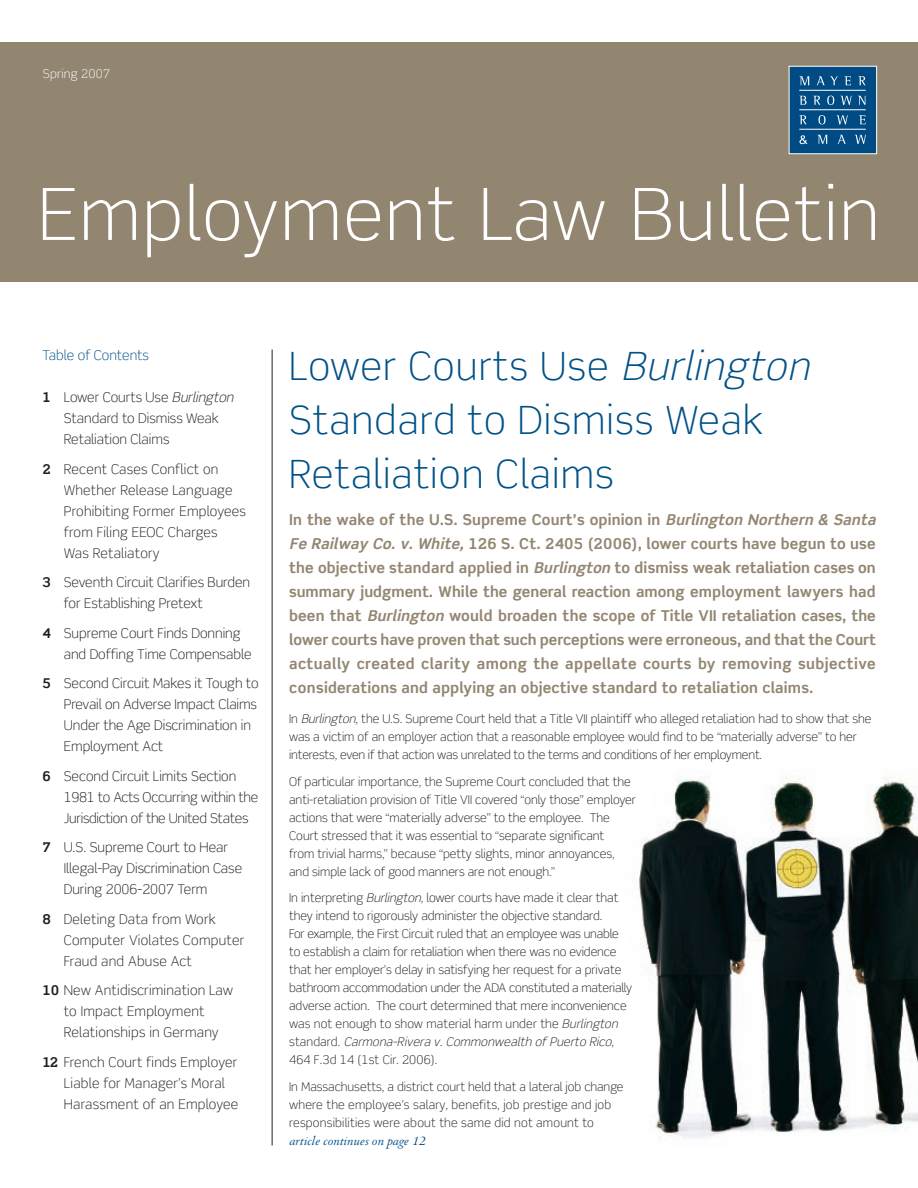
<style>
.page{position:relative;width:918px;height:1188px;background:#fff}
.page>*{position:absolute;margin:0;border:0;box-sizing:border-box;transform-origin:0 0}
.t1{font:300 72px "Scene Std";letter-spacing:.025em;color:#fff}
.t2{font:300 39px/54px "Scene Std";letter-spacing:.03em;color:#005187}
.t3{font:700 15px/24px "Scene Std";letter-spacing:.01em;color:#938671}
.t4{font:300 13.5px/21px "Scene Std";color:#231f20}
.t5{font:300 13.5px/21px "Scene Std";letter-spacing:.02em;color:#231f20}
.t6{font:300 13.5px/21px "Scene Std";letter-spacing:-.02em;color:#231f20}
.t7{font:italic 13.5px "Augereau";letter-spacing:.01em;color:#005187}
.t8{font:300 13.5px "Scene Std";color:#005187}
.t9{font:300 12px/18px "Scene Std";color:#231f20}
.t10{font:300 12px/18px "Scene Std";letter-spacing:.02em;color:#231f20}
.t11{font:300 12px "Scene Std";letter-spacing:.02em;color:#fff}
.s1{font-weight:700}
.s2{font-style:italic}
</style>
<div class="page">
<div style="left:0;top:43px;width:918px;height:239px;background:#938671"></div>
<div style="left:789px;top:66px;width:88px;height:88px;background:#004b84"></div>
<svg style="left:799px;top:76px;width:10px;height:9px"></svg>
<svg style="left:817px;top:76px;width:21px;height:9px"></svg>
<svg style="left:844px;top:76px;width:7px;height:9px"></svg>
<svg style="left:858px;top:76px;width:7px;height:9px"></svg>
<svg style="left:799px;top:96px;width:8px;height:9px"></svg>
<svg style="left:813px;top:96px;width:7px;height:9px"></svg>
<svg style="left:827px;top:96px;width:7px;height:9px"></svg>
<svg style="left:840px;top:96px;width:12px;height:9px"></svg>
<svg style="left:858px;top:96px;width:7px;height:9px"></svg>
<svg style="left:799px;top:115px;width:7px;height:9px"></svg>
<svg style="left:818px;top:115px;width:8px;height:9px"></svg>
<svg style="left:836px;top:115px;width:12px;height:9px"></svg>
<svg style="left:859px;top:115px;width:7px;height:9px"></svg>
<svg style="left:799px;top:135px;width:9px;height:9px"></svg>
<svg style="left:817px;top:135px;width:10px;height:9px"></svg>
<svg style="left:838px;top:135px;width:8px;height:9px"></svg>
<svg style="left:855px;top:135px;width:11px;height:9px"></svg>
<hr style="left:799px;top:129px;width:67px;height:1px;background:#fff">
<hr style="left:799px;top:110px;width:67px;height:1px;background:#fff">
<hr style="left:799px;top:90px;width:67px;height:1px;background:#fff">
<div style="left:789px;top:66px;width:88px;height:88px;border:1px solid #fff"></div>
<hr style="left:272px;top:350px;width:1px;height:795px;background:#231f20">
<img style="left:636px;top:777px;width:282px;height:363px">
<p class="t11" style="left:43px;top:68px;width:69px">Spring 2007</p>
<h1 class="t1" style="left:38px;top:185px;width:843px">Employment Law Bulletin</h1>
<p class="t8" style="left:43px;top:350px;width:108px">Table of Contents</p>
<p class="t4" style="left:64px;top:388px;width:174px;text-indent:-21px"><span class="s1">1</span> Lower Courts Use <span class="s2">Burlington<br></span>Standard to Dismiss Weak<br>Retaliation Claims</p>
<p class="t5" style="left:64px;top:460px;width:184px;text-indent:-21px"><span class="s1">2</span> Recent Cases Conflict on<br>Whether Release Language<br>Prohibiting Former Employees from Filing EEOC Charges<br>Was Retaliatory</p>
<p class="t4" style="left:64px;top:573px;width:188px;text-indent:-21px"><span class="s1">3</span> Seventh Circuit Clarifies Burden for Establishing Pretext</p>
<p class="t4" style="left:64px;top:624px;width:189px;text-indent:-21px"><span class="s1">4</span> Supreme Court Finds Donning and Doffing Time Compensable</p>
<p class="t4" style="left:64px;top:674px;width:196px;text-indent:-21px"><span class="s1">5</span> Second Circuit Makes it Tough to<br>Prevail on Adverse Impact Claims<br>Under the Age Discrimination in<br>Employment Act</p>
<p class="t6" style="left:64px;top:767px;width:196px;text-indent:-21px"><span class="s1">6</span> Second Circuit Limits Section<br>1981 to Acts Occurring within the<br>Jurisdiction of the United States</p>
<p class="t4" style="left:64px;top:838px;width:180px;text-indent:-21px"><span class="s1">7</span> U.S. Supreme Court to Hear<br>Illegal-Pay Discrimination Case<br>During 2006-2007 Term</p>
<p class="t5" style="left:64px;top:910px;width:182px;text-indent:-21px"><span class="s1">8</span> Deleting Data from Work<br>Computer Violates Computer<br>Fraud and Abuse Act</p>
<p class="t5" style="left:43px;top:981px;width:192px;text-align:center"><span class="s1">10</span> New Antidiscrimination Law to Impact Employment<br>Relationships in Germany</p>
<p class="t5" style="left:64px;top:1053px;width:176px;text-indent:-21px"><span class="s1">12</span> French Court finds Employer<br>Liable for Manager’s Moral<br>Harassment of an Employee</p>
<h2 class="t2" style="left:289px;top:342px;width:530px">Lower Courts Use <span class="s2">Burlington<br></span>Standard to Dismiss Weak<br>Retaliation Claims</h2>
<p class="t3" style="left:289px;top:509px;width:591px">In the wake of the U.S. Supreme Court’s opinion in <span class="s2">Burlington Northern &amp; Santa Fe Railway Co. v. White,</span>126 S. Ct. 2405 (2006), lower courts have begun to use the objective standard applied in <span class="s2">Burlington</span>to dismiss weak retaliation cases on summary judgment. While the general reaction among employment lawyers had been that <span class="s2">Burlington</span> would broaden the scope of Title VII retaliation cases, the lower courts have proven that such perceptions were erroneous, and that the Court actually created clarity among the appellate courts by removing subjective considerations and applying an objective standard to retaliation claims.</p>
<p class="t9" style="left:289px;top:711px;width:584px">In <span class="s2">Burlington</span>, the U.S. Supreme Court held that a Title VII plaintiff who alleged retaliation had to show that she was a victim of an employer action that a reasonable employee would find to be “materially adverse” to her interests, even if that action was unrelated to the terms and conditions of her employment.</p>
<p class="t9" style="left:289px;top:774px;width:348px">Of particular importance, the Supreme Court concluded that the anti-retaliation provision of Title VII covered “only those” employer actions that were “materially adverse” to the employee. The Court stressed that it was essential to “separate significant<br>from trivial harms,” because “petty slights, minor annoyances, and simple lack of good manners are not enough.”</p>
<p class="t9" style="left:289px;top:890px;width:345px">In interpreting <span class="s2">Burlington</span>, lower courts have made it clear that they intend to rigorously administer the objective standard.<br>For example, the First Circuit ruled that an employee was unable to establish a claim for retaliation when there was no evidence that her employer’s delay in satisfying her request for a private bathroom accommodation under the ADA constituted a materially adverse action. The court determined that mere inconvenience was not enough to show material harm under the <span class="s2">Burlington<br></span>s t a n d a r d . <span class="s2">Carmona-Rivera v. Commonwealth of Puerto Rico</span>, 464 F.3d 14 (1st Cir. 2006).</p>
<p class="t10" style="left:289px;top:1079px;width:336px">In Massachusetts, a district court held that a lateral job change where the employee’s salary, benefits, job prestige and job responsibilities were about the same did not amount to</p>
<p class="t7" style="left:289px;top:1132px;width:138px">article continues on page 12</p>
</div>
